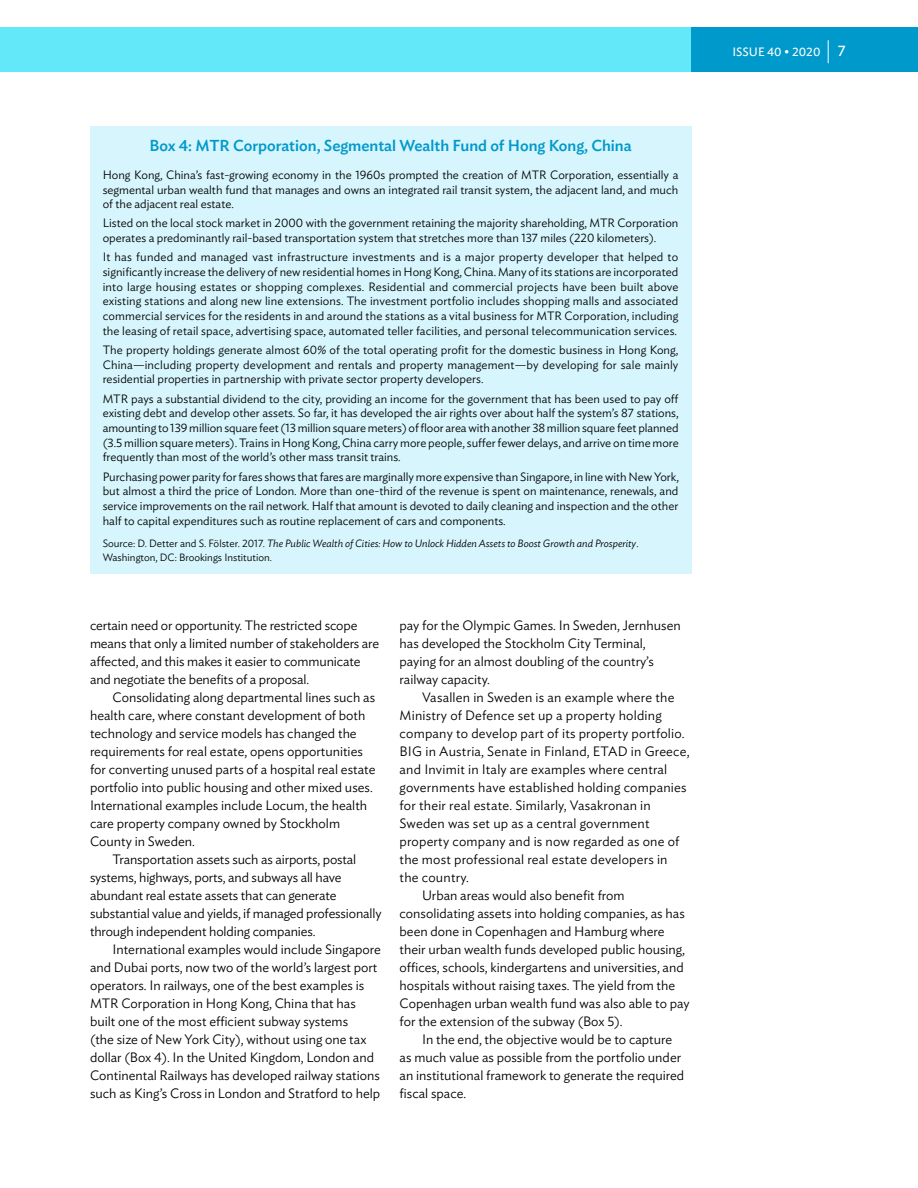
<style>
.page{position:relative;width:918px;height:1188px;background:#fff}
.page>*{position:absolute;margin:0;border:0;box-sizing:border-box;transform-origin:0 0}
.t1{font:500 15.75px "Ideal Sans";color:#09c}
.t2{font:300 13.5px/18px "Ideal Sans";color:#000}
.t3{font:300 12px/14.7px "Ideal Sans";color:#000;text-align:justify}
.t4{font:12px "Ideal Sans";color:#fff}
.t5{font:italic 300 10.5px/13.5px "Ideal Sans";color:#000}
.s1{font-style:normal}
.s2{font-size:15px}
</style>
<div class="page">
<div style="left:0;top:27px;width:809px;height:45px;background:#63e8fa"></div>
<div style="left:691px;top:27px;width:227px;height:45px;background:#09c"></div>
<svg style="left:828px;top:40px;width:1px;height:23px"></svg>
<div style="left:90px;top:126px;width:601px;height:447px;background:#d6f5fc"></div>
<p class="t1" style="left:149px;top:134px;width:484px">Box 4: MTR Corporation, Segmental Wealth Fund of Hong Kong, China</p>
<p class="t3" style="left:103px;top:166px;width:577px">Hong Kong, China’s fast-growing economy in the 1960s prompted the creation of MTR Corporation, essentially a segmental urban wealth fund that manages and owns an integrated rail transit system, the adjacent land, and much of the adjacent real estate.</p>
<p class="t3" style="left:103px;top:215px;width:577px">Listed on the local stock market in 2000 with the government retaining the majority shareholding, MTR Corporation operates a predominantly rail-based transportation system that stretches more than 137 miles (220 kilometers).</p>
<p class="t3" style="left:103px;top:249px;width:577px">It has funded and managed vast infrastructure investments and is a major property developer that helped to significantly increase the delivery of new residential homes in Hong Kong, China. Many of its stations are incorporated into large housing estates or shopping complexes. Residential and commercial projects have been built above existing stations and along new line extensions. The investment portfolio includes shopping malls and associated commercial services for the residents in and around the stations as a vital business for MTR Corporation, including the leasing of retail space, advertising space, automated teller facilities, and personal telecommunication services.</p>
<p class="t3" style="left:103px;top:341px;width:577px">The property holdings generate almost 60% of the total operating profit for the domestic business in Hong Kong, China—including property development and rentals and property management—by developing for sale mainly residential properties in partnership with private sector property developers.</p>
<p class="t3" style="left:103px;top:390px;width:578px">MTR pays a substantial dividend to the city, providing an income for the government that has been used to pay off existing debt and develop other assets. So far, it has developed the air rights over about half the system’s 87 stations, amounting to 139 million square feet (13 million square meters) of floor area with another 38 million square feet planned (3.5 million square meters). Trains in Hong Kong, China carry more people, suffer fewer delays, and arrive on time more frequently than most of the world’s other mass transit trains.</p>
<p class="t3" style="left:103px;top:468px;width:578px">Purchasing power parity for fares shows that fares are marginally more expensive than Singapore, in line with New York, but almost a third the price of London. More than one-third of the revenue is spent on maintenance, renewals, and service improvements on the rail network. Half that amount is devoted to daily cleaning and inspection and the other half to capital expenditures such as routine replacement of cars and components.</p>
<p class="t5" style="left:103px;top:536px;width:537px"><span class="s1">Source: D. Detter and S. Fölster. 2017.</span> The Public Wealth of Cities: How to Unlock Hidden Assets to Boost Growth and Prosperity<span class="s1">.<br>Washington, DC: Brookings Institution.</span></p>
<p class="t2" style="left:90px;top:615px;width:291px">certain need or opportunity. The restricted scope means that only a limited number of stakeholders are affected, and this makes it easier to communicate and negotiate the benefits of a proposal.</p>
<p class="t2" style="left:90px;top:687px;width:287px;text-indent:23px">Consolidating along departmental lines such as health care, where constant development of both technology and service models has changed the requirements for real estate, opens opportunities for converting unused parts of a hospital real estate portfolio into public housing and other mixed uses.<br>International examples include Locum, the health care property company owned by Stockholm County in Sweden.</p>
<p class="t2" style="left:90px;top:849px;width:293px;text-indent:23px">Transportation assets such as airports, postal systems, highways, ports, and subways all have abundant real estate assets that can generate substantial value and yields, if managed professionally through independent holding companies.</p>
<p class="t2" style="left:90px;top:939px;width:292px;text-indent:23px">International examples would include Singapore and Dubai ports, now two of the world’s largest port operators. In railways, one of the best examples is MTR Corporation in Hong Kong, China that has built one of the most efficient subway systems<br>(the size of New York City), without using one tax dollar (Box 4). In the United Kingdom, London and Continental Railways has developed railway stations such as King’s Cross in London and Stratford to help</p>
<p class="t2" style="left:400px;top:615px;width:283px">pay for the Olympic Games. In Sweden, Jernhusen has developed the Stockholm City Terminal, paying for an almost doubling of the country’s railway capacity.</p>
<p class="t2" style="left:422px;top:687px;width:254px">Vasallen in Sweden is an example where the</p>
<p class="t2" style="left:400px;top:705px;width:264px">Ministry of Defence set up a property holding</p>
<p class="t2" style="left:400px;top:723px;width:286px">company to develop part of its property portfolio.</p>
<p class="t2" style="left:400px;top:741px;width:291px">BIG in Austria, Senate in Finland, ETAD in Greece,</p>
<p class="t2" style="left:400px;top:759px;width:269px">and Invimit in Italy are examples where central</p>
<p class="t2" style="left:400px;top:777px;width:288px">governments have established holding companies</p>
<p class="t2" style="left:400px;top:795px;width:253px">for their real estate. Similarly, Vasakronan in</p>
<p class="t2" style="left:400px;top:813px;width:251px">Sweden was set up as a central government</p>
<p class="t2" style="left:400px;top:831px;width:281px">property company and is now regarded as one of</p>
<p class="t2" style="left:400px;top:849px;width:270px">the most professional real estate developers in</p>
<p class="t2" style="left:400px;top:867px;width:71px">the country.</p>
<p class="t2" style="left:422px;top:885px;width:204px">Urban areas would also benefit from</p>
<p class="t2" style="left:400px;top:903px;width:287px">consolidating assets into holding companies, as has</p>
<p class="t2" style="left:400px;top:921px;width:267px">been done in Copenhagen and Hamburg where</p>
<p class="t2" style="left:400px;top:939px;width:287px">their urban wealth funds developed public housing,</p>
<p class="t2" style="left:400px;top:957px;width:286px">offices, schools, kindergartens and universities, and</p>
<p class="t2" style="left:400px;top:975px;width:277px">hospitals without raising taxes. The yield from the</p>
<p class="t2" style="left:400px;top:993px;width:292px">Copenhagen urban wealth fund was also able to pay</p>
<p class="t2" style="left:400px;top:1011px;width:224px">for the extension of the subway (Box 5).</p>
<p class="t2" style="left:422px;top:1029px;width:252px">In the end, the objective would be to capture</p>
<p class="t2" style="left:400px;top:1047px;width:283px">as much value as possible from the portfolio under</p>
<p class="t2" style="left:400px;top:1065px;width:286px">an institutional framework to generate the required</p>
<p class="t2" style="left:400px;top:1083px;width:68px">fiscal space.</p>
<p class="t4" style="left:732px;top:43px;width:115px">ISSUE 40 • 2020 <span class="s2">7</span></p>
</div>
